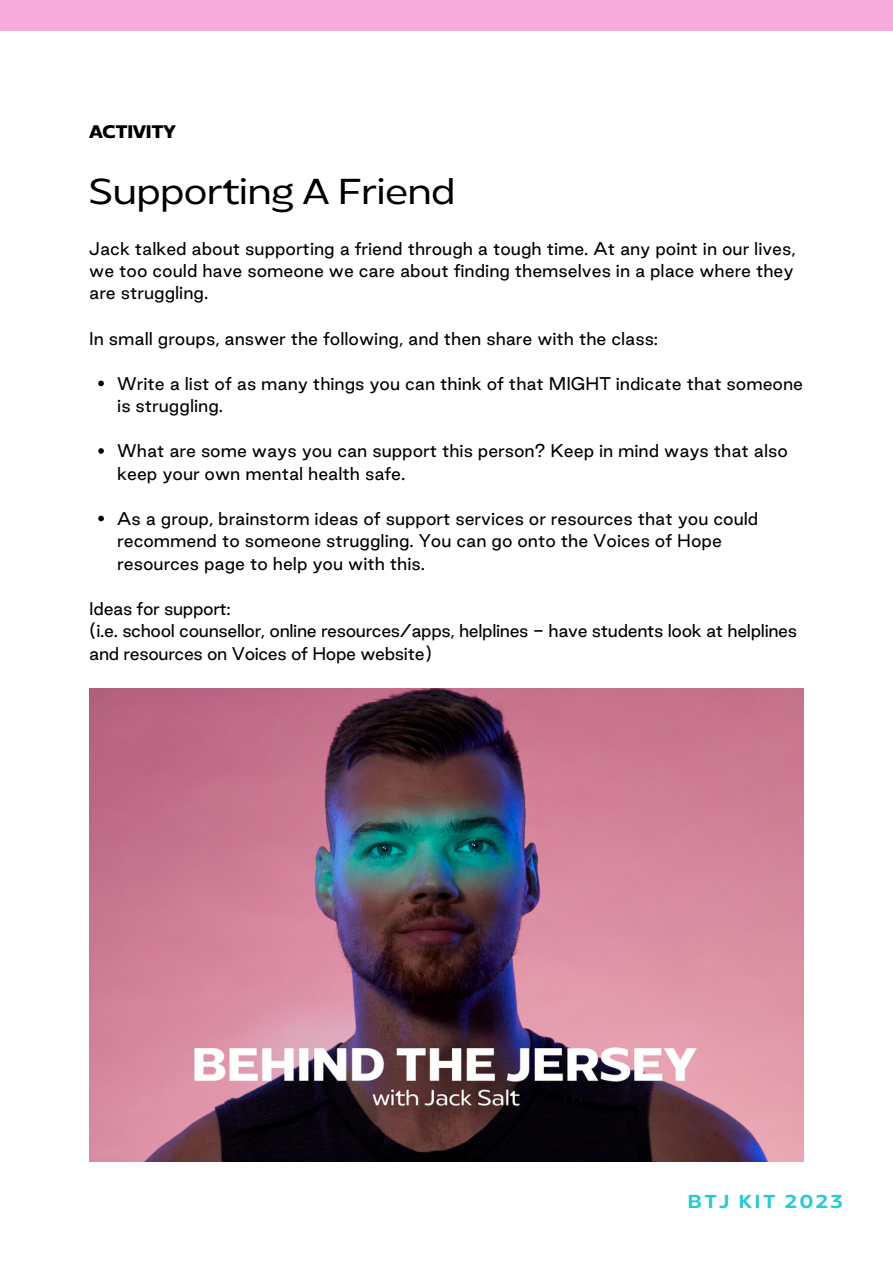
<style>
.page{position:relative;width:893px;height:1264px;background:#fff}
.page>*{position:absolute;margin:0;border:0;box-sizing:border-box;transform-origin:0 0}
.t1{font:36px "Radiate Sans";color:#000}
.t2{font:600 18.75px "Radiate Sans";letter-spacing:.135em;color:#26cad3}
.t3{font:700 18.15px "Radiate Sans";letter-spacing:-.02em;color:#000}
.t4{font:16.5px/22.5px "Good Sans";color:#000}
.t5{font:16.5px/22.5px "Good Sans";letter-spacing:-.02em;color:#000}
</style>
<div class="page">
<div style="left:0;top:0;width:892px;height:31px;background:#f8abdd"></div>
<img style="left:89px;top:688px;width:714px;height:473px">
<svg style="left:98px;top:380px;width:6px;height:6px"></svg>
<svg style="left:98px;top:448px;width:6px;height:6px"></svg>
<svg style="left:98px;top:515px;width:6px;height:6px"></svg>
<p class="t3" style="left:89px;top:121px;width:89px">ACTIVITY</p>
<p class="t1" style="left:89px;top:169px;width:367px">Supporting A Friend</p>
<p class="t4" style="left:89px;top:237px;width:708px">Jack talked about supporting a friend through a tough time. At any point in our lives, we too could have someone we care about finding themselves in a place where they are struggling.</p>
<p class="t4" style="left:89px;top:327px;width:570px">In small groups, answer the following, and then share with the class:</p>
<p class="t4" style="left:117px;top:372px;width:687px">Write a list of as many things you can think of that MIGHT indicate that someone is struggling.</p>
<p class="t4" style="left:117px;top:439px;width:672px">What are some ways you can support this person? Keep in mind ways that also keep your own mental health safe.</p>
<p class="t4" style="left:117px;top:507px;width:642px">As a group, brainstorm ideas of support services or resources that you could recommend to someone struggling. You can go onto the Voices of Hope resources page to help you with this.</p>
<p class="t5" style="left:89px;top:597px;width:143px">Ideas for support:</p>
<p class="t5" style="left:89px;top:619px;width:709px">(i.e. school counsellor, online resources/apps, helplines - have students look at helplines and resources on Voices of Hope website)</p>
<p class="t2" style="left:688px;top:1189px;width:156px">BTJ KIT 2023</p>
</div>
